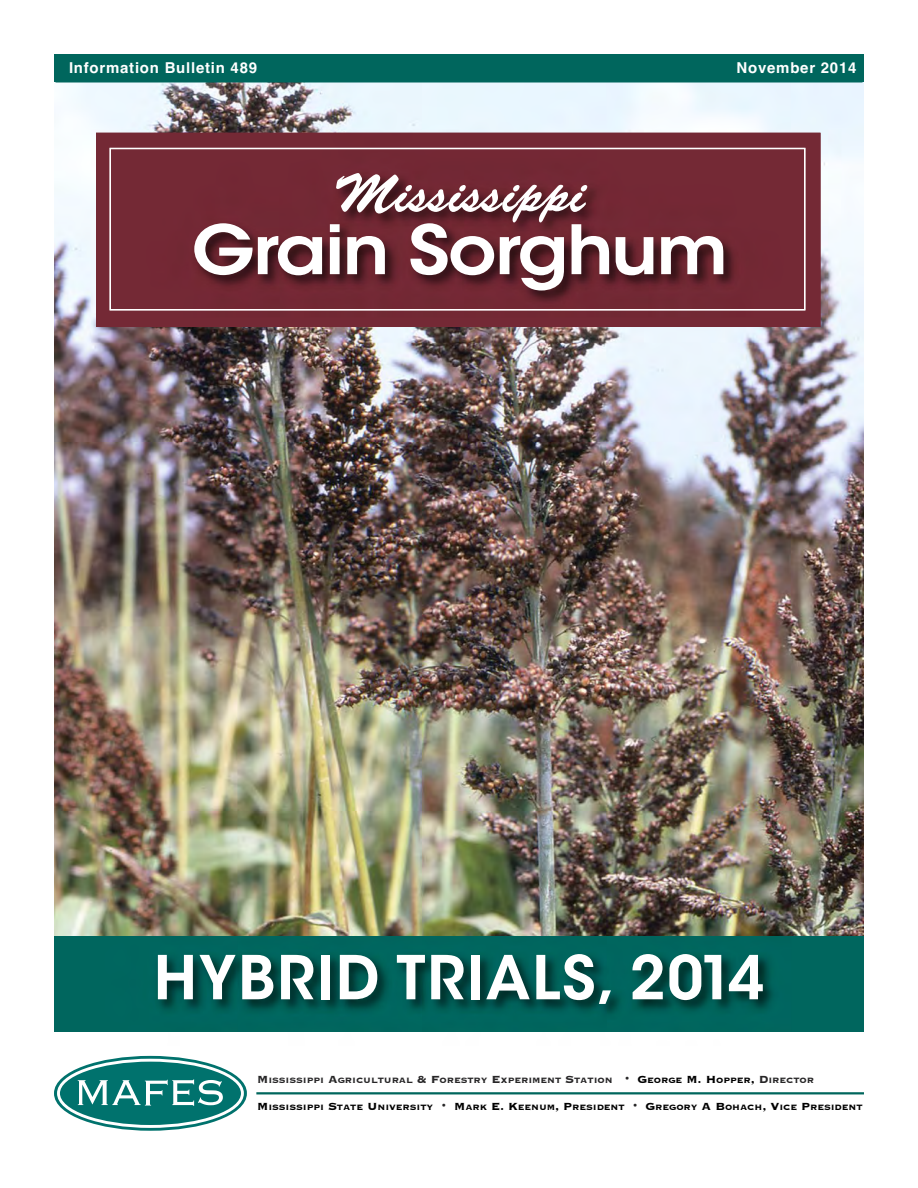
<style>
.page{position:relative;width:918px;height:1188px;background:#fff}
.page>*{position:absolute;margin:0;border:0;box-sizing:border-box;transform-origin:0 0}
.t1{font:600 67.5px "ITC Avant Garde Std";letter-spacing:-.025em;color:#fff;scale:1.1 1}
.t2{font:600 60px "ITC Avant Garde Std";letter-spacing:.03em;color:#fff}
.t3{font:54px "Brush Script Std";color:#fff}
.t4{font:700 15px "Helvetica";letter-spacing:.05em;color:#fff}
.t5{font:700 10.2px "Copperplate";letter-spacing:-.005em;color:#000}
.t6{font:700 10.2px "Copperplate";letter-spacing:-.005em;color:#272627}
.s1{font-size:13.5px}
.s2{font-family:"Helvetica";font-weight:400;font-size:13.5px}
.s3{font-size:13.5px;color:#000}
.s4{color:#000}
.s5{font-family:"Helvetica";font-weight:400;font-size:13.5px;color:#272627}
</style>
<div class="page">
<img style="left:54px;top:82px;width:810px;height:854px">
<img style="left:54px;top:936px;width:810px;height:96px">
<svg style="left:57px;top:1059px;width:187px;height:69px"></svg>
<div style="left:54px;top:1056px;width:193px;height:75px;border:6px solid #00726d;border-radius:50%"></div>
<div style="left:58px;top:1060px;width:184px;height:66px;background:#00726d;border-radius:50%"></div>
<div style="left:57px;top:1059px;width:187px;height:69px;border:3px solid #fff;border-radius:50%"></div>
<svg style="left:78px;top:1079px;width:145px;height:27px"></svg>
<hr style="left:256px;top:1092px;width:608px;height:2px;background:#00665d">
<div style="left:54px;top:54px;width:810px;height:28px;background:#00665d"></div>
<img style="left:91px;top:130px;width:750px;height:213px">
<div style="left:96px;top:133px;width:724px;height:194px;background:#742935"></div>
<img style="left:110px;top:148px;width:696px;height:162px">
<h3 class="t4" style="left:69px;top:59px;width:190px">Information Bulletin 489</h3>
<h3 class="t4" style="left:737px;top:59px;width:121px">November 2014</h3>
<h3 class="t3" style="left:334px;top:174px;width:254px">Mississippi</h3>
<h1 class="t1" style="left:192px;top:224px;width:489px">Grain Sorghum</h1>
<h2 class="t2" style="left:154px;top:955px;width:612px">HYBRID TRIALS, 2014</h2>
<p class="t6" style="left:257px;top:1073px;width:558px"><span class="s1">M</span>ISSISSIPPI <span class="s1">A</span>GRICULTURAL <span class="s1">&amp; F</span>ORESTRY <span class="s1">E</span>XPERIMENT <span class="s1">S</span>TATION <span class="s2">•</span> <span class="s3">G</span><span class="s4">EORGE</span> <span class="s3">M. H</span><span class="s4">OPPER</span><span class="s3">,</span> <span class="s1">D</span>IRECTOR</p>
<p class="t5" style="left:257px;top:1100px;width:607px"><span class="s1">M</span>ISSISSIPPI <span class="s1">S</span>TATE <span class="s1">U</span>NIVERSITY <span class="s5">•</span> <span class="s1">M</span>ARK <span class="s1">E. K</span>EENUM<span class="s1">, P</span>RESIDENT <span class="s5">•</span> <span class="s1">G</span>REGORY <span class="s1">A B</span>OHACH<span class="s1">, V</span>ICE <span class="s1">P</span>RESIDENT</p>
</div>
